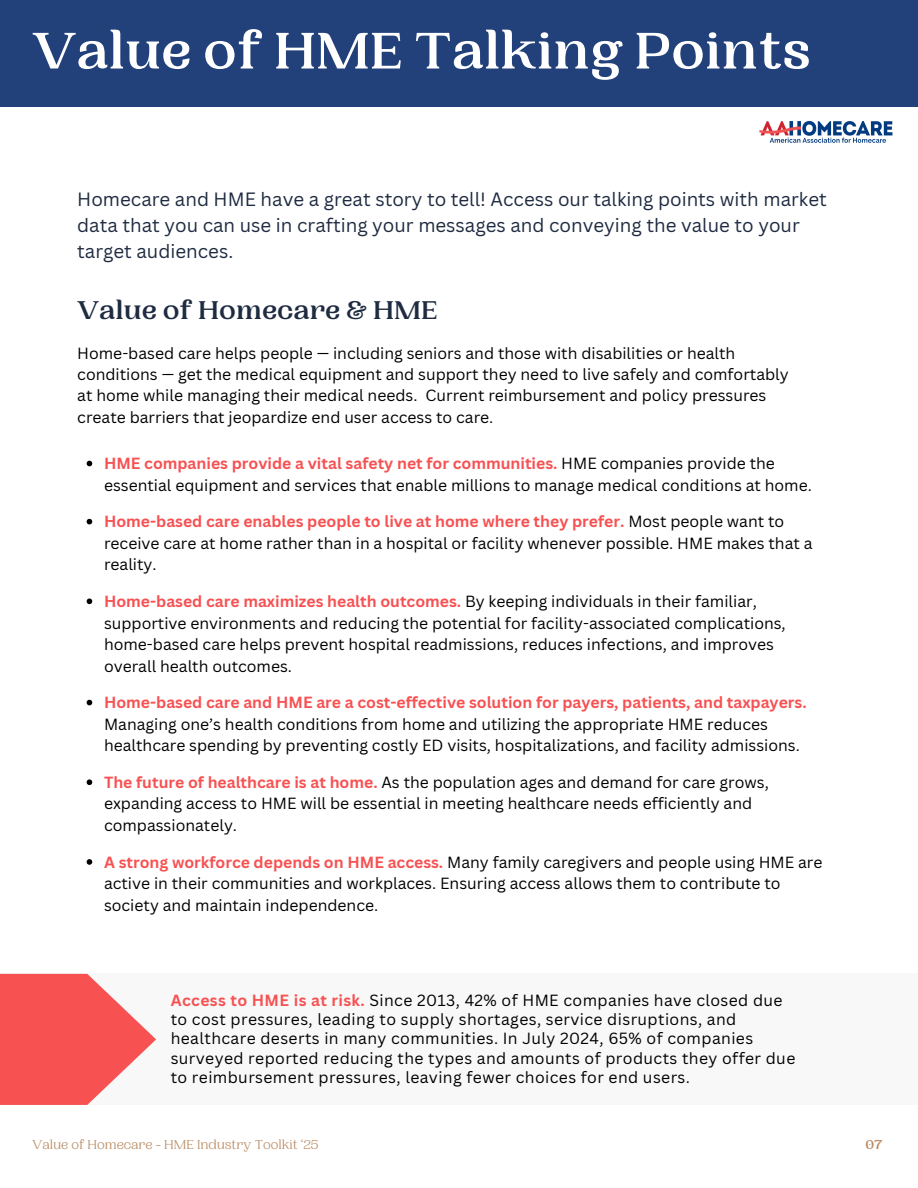
<style>
.page{position:relative;width:918px;height:1188px;background:#fff}
.page>*{position:absolute;margin:0;border:0;box-sizing:border-box;transform-origin:0 0}
.t1{font:700 54px "PP Woodland";color:#fff}
.t2{font:700 27px "PP Woodland";color:#1f2b41}
.t3{font:18.75px/25.8px "Canva Sans";color:#1f2b41}
.t4{font:15.75px/21.6px "Canva Sans";color:#000}
.t5{font:15.75px/19.2px "Canva Sans";letter-spacing:.025em;color:#000}
.t6{font:13.5px "PP Woodland";color:#b9885f}
.t7{font:700 13.5px "PP Woodland";color:#b9885f}
.s1{font-weight:700;color:#f75152}
</style>
<div class="page">
<div style="left:0;top:0;width:918px;height:107px;background:#22417b"></div>
<img style="left:760px;top:121px;width:132px;height:22px">
<svg style="left:87px;top:461px;width:5px;height:5px"></svg>
<svg style="left:87px;top:519px;width:5px;height:5px"></svg>
<svg style="left:87px;top:599px;width:5px;height:5px"></svg>
<svg style="left:87px;top:700px;width:5px;height:5px"></svg>
<svg style="left:87px;top:779px;width:5px;height:6px"></svg>
<svg style="left:87px;top:859px;width:5px;height:6px"></svg>
<div style="left:0;top:974px;width:918px;height:131px;background:#f4f4f4"></div>
<svg style="left:0;top:974px;width:156px;height:131px"></svg>
<p class="t1" style="left:32px;top:20px;width:780px">Value of HME Talking Points</p>
<h4 class="t3" style="left:77px;top:186px;width:751px">Homecare and HME have a great story to tell! Access our talking points with market data that you can use in crafting your messages and conveying the value to your target audiences.</h4>
<p class="t2" style="left:77px;top:295px;width:362px">Value of Homecare &amp; HME</p>
<h1 class="t4" style="left:77px;top:342px;width:713px">Home-based care helps people — including seniors and those with disabilities or health conditions — get the medical equipment and support they need to live safely and comfortably at home while managing their medical needs. Current reimbursement and policy pressures create barriers that jeopardize end user access to care.</h1>
<p class="t4" style="left:104px;top:452px;width:709px"><span class="s1">HME companies provide a vital safety net for communities.</span> HME companies provide the essential equipment and services that enable millions to manage medical conditions at home.</p>
<h3 class="t4" style="left:104px;top:510px;width:710px"><span class="s1">Home-based care enables people to live at home where they prefer.</span> Most people want to receive care at home rather than in a hospital or facility whenever possible. HME makes that a reality.</h3>
<h2 class="t4" style="left:104px;top:590px;width:683px"><span class="s1">Home-based care maximizes health outcomes.</span> By keeping individuals in their familiar, supportive environments and reducing the potential for facility-associated complications, home-based care helps prevent hospital readmissions, reduces infections, and improves overall health outcomes.</h2>
<h4 class="t4" style="left:104px;top:691px;width:704px"><span class="s1">Home-based care and HME are a cost-effective solution for payers, patients, and taxpayers.<br></span>Managing one’s health conditions from home and utilizing the appropriate HME reduces healthcare spending by preventing costly ED visits, hospitalizations, and facility admissions.</h4>
<p class="t4" style="left:104px;top:771px;width:666px"><span class="s1">The future of healthcare is at home.</span> As the population ages and demand for care grows, expanding access to HME will be essential in meeting healthcare needs efficiently and compassionately.</p>
<p class="t4" style="left:104px;top:851px;width:720px"><span class="s1">A strong workforce depends on HME access.</span> Many family caregivers and people using HME are active in their communities and workplaces. Ensuring access allows them to contribute to society and maintain independence.</p>
<p class="t5" style="left:171px;top:990px;width:626px"><span class="s1">Access to HME is at risk.</span> Since 2013, 42% of HME companies have closed due to cost pressures, leading to supply shortages, service disruptions, and healthcare deserts in many communities. In July 2024, 65% of companies surveyed reported reducing the types and amounts of products they offer due to reimbursement pressures, leaving fewer choices for end users.</p>
<p class="t6" style="left:32px;top:1137px;width:288px">Value of Homecare - HME Industry Toolkit ‘25</p>
<p class="t7" style="left:865px;top:1137px;width:19px">07</p>
</div>
